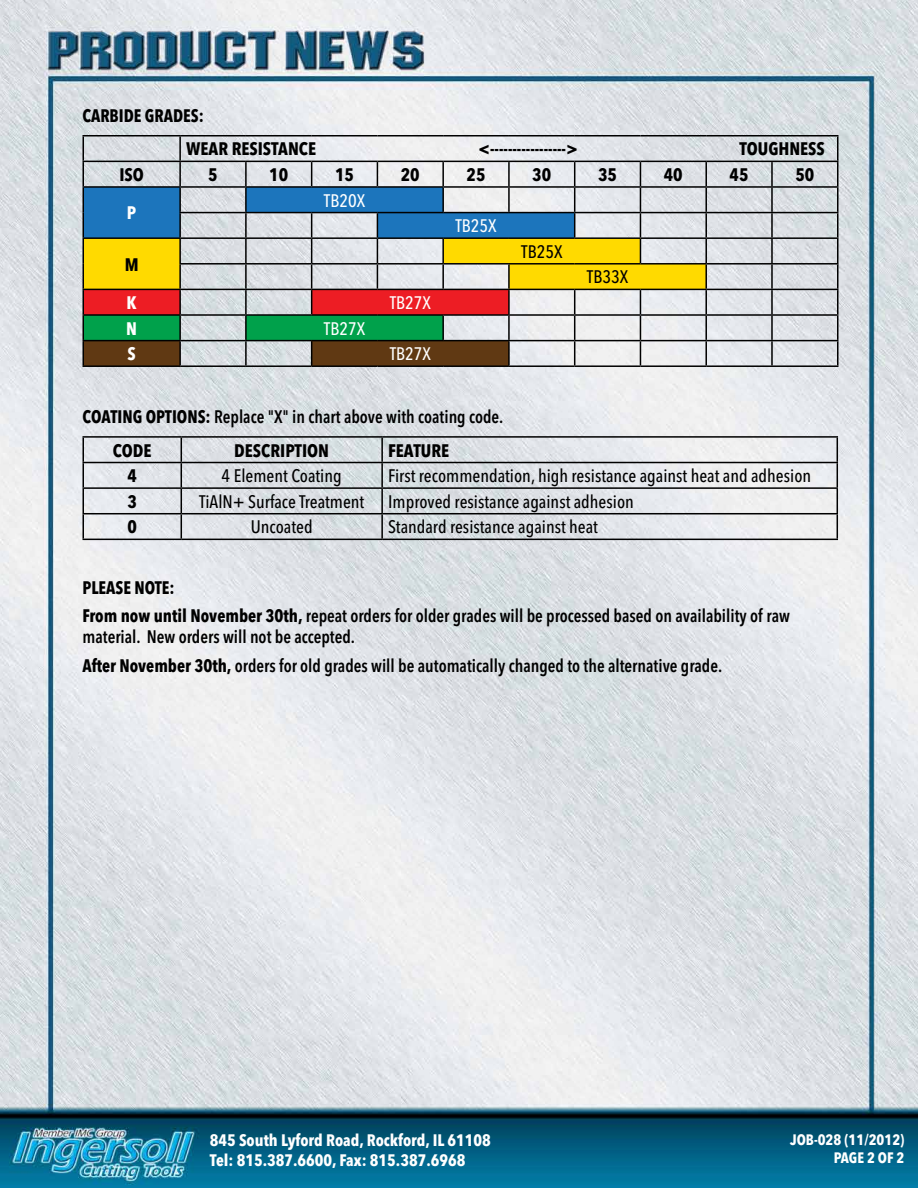
<style>
.page{position:relative;width:918px;height:1188px;background:#fff}
.page>*{position:absolute;margin:0;border:0;box-sizing:border-box;transform-origin:0 0}
.t1{font:600 condensed 18px/28.5px "Avenir Next LT Pro";color:#000;scale:.95 1}
.t2{font:500 condensed 18px "Avenir Next LT Pro";color:#000}
.t3{font:700 condensed 18px "Avenir Next LT Pro";color:#000}
.t4{font:500 condensed 18px "Avenir Next LT Pro";color:#fff}
.t5{font:700 condensed 18px "Avenir Next LT Pro";color:#000;scale:.95 1}
.t6{font:700 condensed 18px "Avenir Next LT Pro";color:#fff}
.t7{font:700 condensed 16.5px/19.8px "Avenir Next LT Pro";color:#fff}
.t8{font:700 condensed 15px/18px "Avenir Next LT Pro";color:#fff;text-align:right}
.s1{font-weight:700}
</style>
<div class="page">
<img style="left:0;top:0;width:918px;height:1188px">
<hr style="left:82px;top:135px;width:98px;height:1px;background:#000">
<hr style="left:82px;top:137px;width:2px;height:24px;background:#000">
<hr style="left:180px;top:135px;width:66px;height:1px;background:#000">
<hr style="left:179px;top:137px;width:2px;height:24px;background:#000">
<hr style="left:246px;top:135px;width:66px;height:1px;background:#000">
<hr style="left:312px;top:135px;width:65px;height:1px;background:#000">
<hr style="left:377px;top:135px;width:66px;height:1px;background:#000">
<hr style="left:443px;top:135px;width:66px;height:1px;background:#000">
<hr style="left:509px;top:135px;width:66px;height:1px;background:#000">
<hr style="left:575px;top:135px;width:65px;height:1px;background:#000">
<hr style="left:640px;top:135px;width:66px;height:1px;background:#000">
<hr style="left:706px;top:135px;width:66px;height:1px;background:#000">
<hr style="left:772px;top:135px;width:67px;height:1px;background:#000">
<hr style="left:82px;top:161px;width:98px;height:1px;background:#000">
<hr style="left:82px;top:162px;width:2px;height:24px;background:#000">
<hr style="left:180px;top:161px;width:66px;height:1px;background:#000">
<hr style="left:246px;top:161px;width:66px;height:1px;background:#000">
<hr style="left:312px;top:161px;width:65px;height:1px;background:#000">
<hr style="left:377px;top:161px;width:66px;height:1px;background:#000">
<hr style="left:443px;top:161px;width:66px;height:1px;background:#000">
<hr style="left:509px;top:161px;width:66px;height:1px;background:#000">
<hr style="left:575px;top:161px;width:65px;height:1px;background:#000">
<hr style="left:640px;top:161px;width:66px;height:1px;background:#000">
<hr style="left:706px;top:161px;width:66px;height:1px;background:#000">
<hr style="left:705px;top:162px;width:2px;height:24px;background:#000">
<hr style="left:772px;top:161px;width:67px;height:1px;background:#000">
<hr style="left:771px;top:162px;width:2px;height:24px;background:#000">
<hr style="left:82px;top:186px;width:98px;height:2px;background:#000">
<hr style="left:82px;top:188px;width:2px;height:25px;background:#000">
<hr style="left:706px;top:186px;width:66px;height:2px;background:#000">
<hr style="left:705px;top:188px;width:2px;height:24px;background:#000">
<hr style="left:772px;top:186px;width:67px;height:2px;background:#000">
<hr style="left:771px;top:188px;width:2px;height:24px;background:#000">
<hr style="left:82px;top:213px;width:2px;height:24px;background:#000">
<hr style="left:706px;top:212px;width:66px;height:1px;background:#000">
<hr style="left:705px;top:213px;width:2px;height:24px;background:#000">
<hr style="left:772px;top:212px;width:67px;height:1px;background:#000">
<hr style="left:771px;top:213px;width:2px;height:24px;background:#000">
<hr style="left:82px;top:237px;width:98px;height:2px;background:#000">
<hr style="left:82px;top:239px;width:2px;height:25px;background:#000">
<hr style="left:706px;top:237px;width:66px;height:2px;background:#000">
<hr style="left:705px;top:239px;width:2px;height:24px;background:#000">
<hr style="left:772px;top:237px;width:67px;height:2px;background:#000">
<hr style="left:771px;top:239px;width:2px;height:24px;background:#000">
<hr style="left:82px;top:264px;width:2px;height:25px;background:#000">
<hr style="left:706px;top:263px;width:66px;height:2px;background:#000">
<hr style="left:705px;top:265px;width:2px;height:24px;background:#000">
<hr style="left:772px;top:263px;width:67px;height:2px;background:#000">
<hr style="left:771px;top:265px;width:2px;height:24px;background:#000">
<hr style="left:82px;top:289px;width:98px;height:1px;background:#000">
<hr style="left:82px;top:290px;width:2px;height:24px;background:#000">
<hr style="left:706px;top:289px;width:66px;height:1px;background:#000">
<hr style="left:705px;top:290px;width:2px;height:24px;background:#000">
<hr style="left:772px;top:289px;width:67px;height:1px;background:#000">
<hr style="left:771px;top:290px;width:2px;height:24px;background:#000">
<hr style="left:82px;top:314px;width:98px;height:2px;background:#000">
<hr style="left:82px;top:316px;width:2px;height:24px;background:#000">
<hr style="left:706px;top:314px;width:66px;height:2px;background:#000">
<hr style="left:705px;top:316px;width:2px;height:24px;background:#000">
<hr style="left:772px;top:314px;width:67px;height:2px;background:#000">
<hr style="left:771px;top:316px;width:2px;height:24px;background:#000">
<hr style="left:82px;top:340px;width:98px;height:1px;background:#000">
<hr style="left:82px;top:341px;width:2px;height:24px;background:#000">
<svg style="left:83px;top:162px;width:623px;height:203px;background:#adb09b"></svg>
<hr style="left:706px;top:340px;width:66px;height:1px;background:#000">
<hr style="left:705px;top:341px;width:2px;height:24px;background:#000">
<hr style="left:772px;top:340px;width:67px;height:1px;background:#000">
<hr style="left:771px;top:341px;width:2px;height:24px;background:#000">
<svg style="left:837px;top:137px;width:1px;height:228px"></svg>
<hr style="left:82px;top:365px;width:98px;height:2px;background:#000">
<hr style="left:180px;top:365px;width:66px;height:2px;background:#000">
<hr style="left:246px;top:365px;width:66px;height:2px;background:#000">
<hr style="left:312px;top:365px;width:65px;height:2px;background:#000">
<hr style="left:377px;top:365px;width:66px;height:2px;background:#000">
<hr style="left:443px;top:365px;width:66px;height:2px;background:#000">
<hr style="left:509px;top:365px;width:66px;height:2px;background:#000">
<hr style="left:575px;top:365px;width:65px;height:2px;background:#000">
<hr style="left:640px;top:365px;width:66px;height:2px;background:#000">
<hr style="left:706px;top:365px;width:66px;height:2px;background:#000">
<hr style="left:772px;top:365px;width:67px;height:2px;background:#000">
<hr style="left:82px;top:436px;width:99px;height:2px;background:#000">
<hr style="left:82px;top:438px;width:2px;height:24px;background:#000">
<hr style="left:181px;top:436px;width:201px;height:2px;background:#000">
<hr style="left:382px;top:436px;width:456px;height:2px;background:#000">
<hr style="left:381px;top:438px;width:2px;height:24px;background:#000">
<hr style="left:82px;top:462px;width:99px;height:1px;background:#000">
<hr style="left:82px;top:463px;width:2px;height:24px;background:#000">
<hr style="left:181px;top:462px;width:201px;height:1px;background:#000">
<hr style="left:382px;top:462px;width:456px;height:1px;background:#000">
<hr style="left:381px;top:463px;width:2px;height:24px;background:#000">
<hr style="left:82px;top:487px;width:99px;height:2px;background:#000">
<hr style="left:82px;top:489px;width:2px;height:24px;background:#000">
<hr style="left:181px;top:487px;width:201px;height:2px;background:#000">
<hr style="left:382px;top:487px;width:456px;height:2px;background:#000">
<hr style="left:381px;top:489px;width:2px;height:24px;background:#000">
<hr style="left:82px;top:513px;width:99px;height:1px;background:#000">
<hr style="left:82px;top:514px;width:2px;height:25px;background:#000">
<hr style="left:181px;top:513px;width:201px;height:1px;background:#000">
<svg style="left:181px;top:438px;width:1px;height:101px"></svg>
<hr style="left:382px;top:513px;width:456px;height:1px;background:#000">
<hr style="left:381px;top:514px;width:2px;height:25px;background:#000">
<svg style="left:837px;top:438px;width:1px;height:101px"></svg>
<hr style="left:82px;top:539px;width:99px;height:1px;background:#000">
<hr style="left:181px;top:539px;width:201px;height:1px;background:#000">
<hr style="left:382px;top:539px;width:456px;height:1px;background:#000">
<p class="t5" style="left:82px;top:104px;width:129px">CARBIDE GRADES:</p>
<p class="t3" style="left:186px;top:138px;width:132px">WEAR RESISTANCE</p>
<p class="t3" style="left:478px;top:138px;width:101px">&lt;-----------------&gt;</p>
<p class="t3" style="left:740px;top:138px;width:78px">TOUGHNESS</p>
<p class="t3" style="left:119px;top:164px;width:26px">IS O</p>
<p class="t3" style="left:208px;top:164px;width:11px">5</p>
<p class="t3" style="left:269px;top:164px;width:20px">10</p>
<p class="t3" style="left:335px;top:164px;width:20px">15</p>
<p class="t3" style="left:401px;top:164px;width:20px">20</p>
<p class="t3" style="left:467px;top:164px;width:20px">25</p>
<p class="t3" style="left:532px;top:164px;width:20px">30</p>
<p class="t3" style="left:598px;top:164px;width:20px">35</p>
<p class="t3" style="left:664px;top:164px;width:20px">40</p>
<p class="t3" style="left:730px;top:164px;width:20px">45</p>
<p class="t3" style="left:795px;top:164px;width:20px">50</p>
<p class="t6" style="left:127px;top:202px;width:11px">P</p>
<p class="t4" style="left:324px;top:189px;width:43px">TB20X</p>
<p class="t4" style="left:455px;top:215px;width:43px">TB25X</p>
<p class="t3" style="left:125px;top:253px;width:15px">M</p>
<p class="t6" style="left:127px;top:292px;width:12px">K</p>
<p class="t4" style="left:390px;top:292px;width:43px">TB27X</p>
<p class="t6" style="left:126px;top:317px;width:12px">N</p>
<p class="t4" style="left:324px;top:317px;width:43px">TB27X</p>
<p class="t6" style="left:127px;top:343px;width:9px">S</p>
<p class="t4" style="left:390px;top:343px;width:43px">TB27X</p>
<p class="t2" style="left:521px;top:241px;width:43px">TB25X</p>
<p class="t1" style="left:82px;top:402px;width:445px"><span class="s1">COATI NG OPTIONS:</span> Replace "X" in chart above with coating code.</p>
<p class="t2" style="left:587px;top:266px;width:43px">TB33X</p>
<p class="t3" style="left:113px;top:439px;width:40px">CODE</p>
<p class="t3" style="left:234px;top:439px;width:85px">Description</p>
<p class="t3" style="left:388px;top:439px;width:61px">Feature</p>
<p class="t3" style="left:128px;top:465px;width:11px">4</p>
<p class="t2" style="left:222px;top:465px;width:122px">4 Element Coating</p>
<p class="t2" style="left:388px;top:465px;width:425px">First recommendation, high resistance against heat and adhesion</p>
<p class="t3" style="left:128px;top:490px;width:11px">3</p>
<p class="t2" style="left:199px;top:491px;width:167px">TiAlN+ Surface Treatment</p>
<p class="t2" style="left:388px;top:491px;width:247px">Improved resistance against adhesion</p>
<p class="t3" style="left:128px;top:516px;width:11px">0</p>
<p class="t2" style="left:251px;top:516px;width:63px">Uncoated</p>
<p class="t2" style="left:388px;top:516px;width:211px">Standard resistance against heat</p>
<p class="t1" style="left:82px;top:573px;width:746px"><span class="s1">PLEASE NOTE:<br>From now until November 30th,</span> repeat orders for older grades will be processed based on availability of raw</p>
<p class="t1" style="left:82px;top:623px;width:675px">material. New orders will not be accepted.<br><span class="s1">After November 30th,</span> orders for old grades will be automatically changed to the alternative grade.</p>
<p class="t7" style="left:210px;top:1131px;width:282px">845 South Lyford Road, Rockford, IL 61108<br>Tel: 815.387.6600, Fax: 815.387.6968</p>
<p class="t8" style="left:790px;top:1131px;width:116px">JOB-028 (11/2012)<br>PAGE 2 OF 2</p>
</div>
